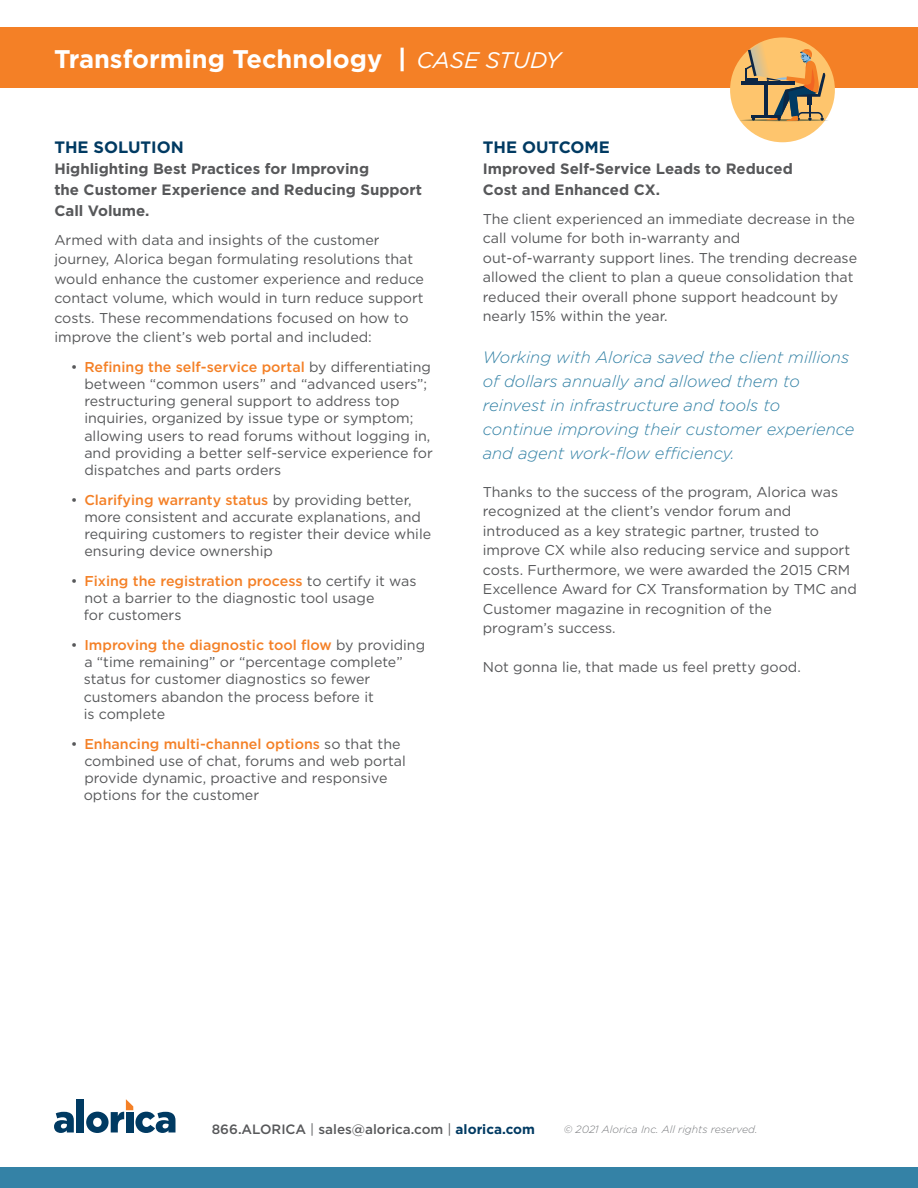
<style>
.page{position:relative;width:918px;height:1188px;background:#fff}
.page>*{position:absolute;margin:0;border:0;box-sizing:border-box;transform-origin:0 0}
.t1{font:700 25.5px "Gotham";color:#fff}
.t2{font:italic 300 16.5px/24px "Gotham";color:#3482a6}
.t3{font:700 16.5px "Gotham";color:#003a62}
.t4{font:700 15px/21px "Gotham";color:#57585a}
.t5{font:14.25px/19.5px "Gotham";color:#57585a}
.t6{font:500 13.5px "Gotham";color:#57585a}
.t7{font:italic 300 10.5px "Gotham";color:#787a7d}
.s1{font-weight:400;font-style:italic;font-size:22.5px}
.s2{font-weight:500;color:#f48026}
.s3{font-weight:400}
.s4{font-weight:700;color:#003a62}
</style>
<div class="page">
<div style="left:0;top:27px;width:918px;height:60px;background:#f48026"></div>
<div style="left:730px;top:37px;width:105px;height:105px;background:#fec56d;border-radius:50%"></div>
<div style="left:0;top:1168px;width:918px;height:20px;background:#3482a6"></div>
<svg style="left:54px;top:1112px;width:20px;height:21px"></svg>
<div style="left:77px;top:1099px;width:7px;height:34px;background:#003a62"></div>
<svg style="left:86px;top:1099px;width:89px;height:34px"></svg>
<svg style="left:739px;top:41px;width:90px;height:80px"></svg>
<p class="t1" style="left:54px;top:42px;width:508px">Transforming Technology | <span class="s1">CASE STUDY</span></p>
<p class="t3" style="left:54px;top:136px;width:131px">THE SOLUTION</p>
<p class="t4" style="left:54px;top:158px;width:316px">Highlighting Best Practices for Improving</p>
<p class="t4" style="left:54px;top:179px;width:369px">the Customer Experience and Reducing Support<br>Call Volume.</p>
<p class="t5" style="left:54px;top:230px;width:327px">Armed with data and insights of the customer</p>
<p class="t5" style="left:54px;top:249px;width:371px">journey, Alorica began formulating resolutions that would enhance the customer experience and reduce contact volume, which would in turn reduce support costs. These recommendations focused on how to improve the client’s web portal and included:</p>
<p class="t5" style="left:84px;top:358px;width:350px;line-height:17.1px;text-indent:-14px">• <span class="s2">Refining the self-service portal</span> by differentiating between “common users” and “advanced users”; restructuring general support to address top inquiries, organized by issue type or symptom; allowing users to read forums without logging in, and providing a better self-service experience for dispatches and parts orders</p>
<p class="t5" style="left:84px;top:491px;width:348px;line-height:17.1px;text-indent:-14px">• <span class="s2">Clarifying warranty status</span> by providing better, more consistent and accurate explanations, and requiring customers to register their device while ensuring device ownership</p>
<p class="t5" style="left:84px;top:572px;width:334px;line-height:17.1px;text-indent:-14px">• <span class="s2">Fixing the registration process</span> to certify it was not a barrier to the diagnostic tool usage</p>
<p class="t5" style="left:84px;top:605px;width:99px">for customers</p>
<p class="t5" style="left:84px;top:636px;width:342px;line-height:17.1px;text-indent:-14px">• <span class="s2">Improving the diagnostic tool flow</span> by providing a “time remaining” or “percentage complete”</p>
<p class="t5" style="left:84px;top:669px;width:288px">status for customer diagnostics so fewer</p>
<p class="t5" style="left:84px;top:686px;width:292px">customers abandon the process before it</p>
<p class="t5" style="left:84px;top:704px;width:83px">is complete</p>
<p class="t5" style="left:84px;top:735px;width:323px;line-height:17.1px;text-indent:-14px">• <span class="s2">Enhancing multi-channel options</span> so that the combined use of chat, forums and web portal provide dynamic, proactive and responsive</p>
<p class="t5" style="left:84px;top:785px;width:177px">options for the customer</p>
<p class="t3" style="left:483px;top:136px;width:129px">THE OUTCOME</p>
<p class="t4" style="left:483px;top:158px;width:311px">Improved Self-Service Leads to Reduced</p>
<p class="t4" style="left:483px;top:179px;width:179px">Cost and Enhanced CX.</p>
<p class="t5" style="left:483px;top:209px;width:374px">The client experienced an immediate decrease in the call volume for both in-warranty and</p>
<p class="t5" style="left:483px;top:248px;width:376px">out-of-warranty support lines. The trending decrease allowed the client to plan a queue consolidation that reduced their overall phone support headcount by nearly 15% within the year.</p>
<p class="t2" style="left:483px;top:345px;width:368px">Working with Alorica saved the client millions of dollars annually and allowed them to</p>
<p class="t2" style="left:483px;top:393px;width:299px">reinvest in infrastructure and tools to</p>
<p class="t2" style="left:483px;top:417px;width:373px">continue improving their customer experience and agent work-flow efficiency.</p>
<p class="t5" style="left:483px;top:482px;width:357px">Thanks to the success of the program, Alorica was recognized at the client’s vendor forum and</p>
<p class="t5" style="left:483px;top:521px;width:376px">introduced as a key strategic partner, trusted to improve CX while also reducing service and support costs. Furthermore, we were awarded the 2015 CRM Excellence Award for CX Transformation by TMC and Customer magazine in recognition of the</p>
<p class="t5" style="left:483px;top:618px;width:134px">program’s success.</p>
<p class="t5" style="left:483px;top:657px;width:320px">Not gonna lie, that made us feel pretty good.</p>
<p class="t6" style="left:212px;top:1120px;width:325px">866.ALORICA <span class="s3">|</span> sales@alorica.com <span class="s3">|</span> <span class="s4">alorica.com</span></p>
<p class="t7" style="left:564px;top:1123px;width:195px">© 2021 Alorica Inc. All rights reserved.</p>
</div>
